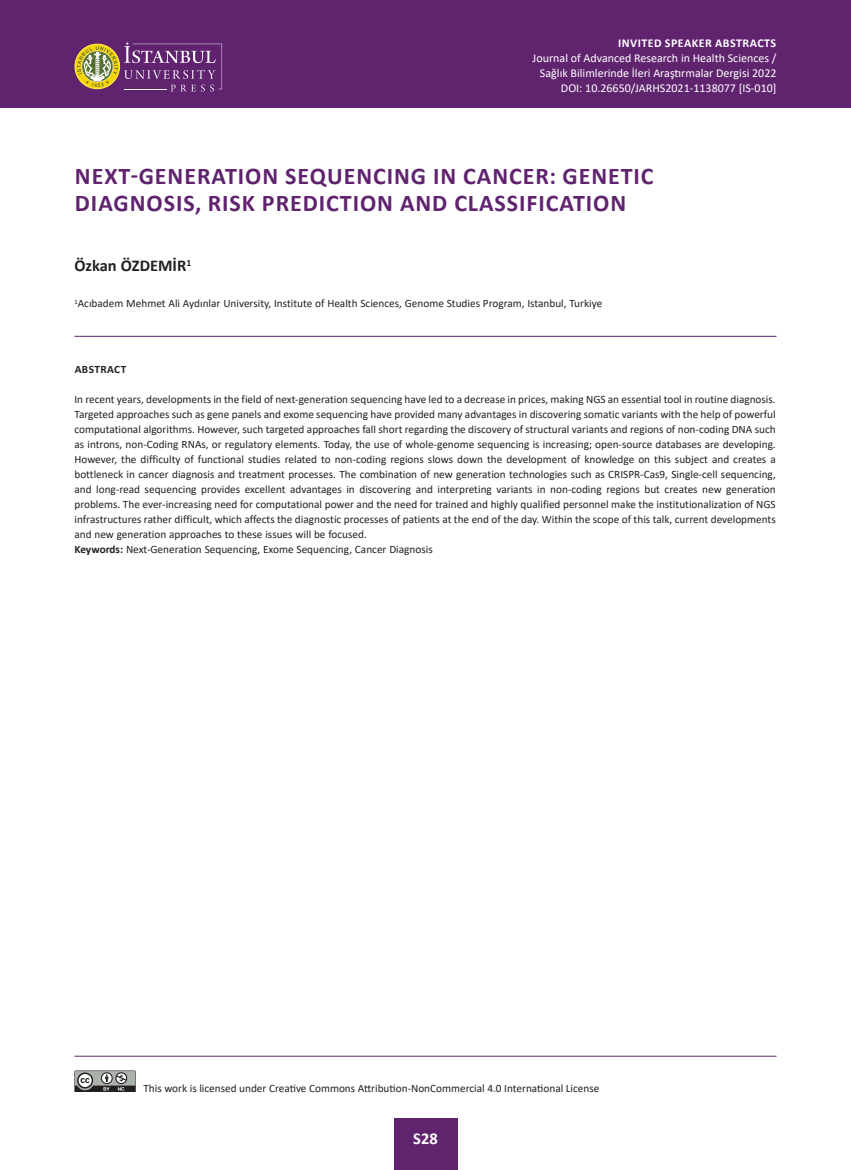
<style>
.page{position:relative;width:851px;height:1170px;background:#fff}
.page>*{position:absolute;margin:0;border:0;box-sizing:border-box;transform-origin:0 0}
.t1{font:700 24px/27px "Calibri";letter-spacing:.04em;color:#60246f}
.t2{font:700 16.5px "Calibri";color:#231f20}
.t3{font:700 16.5px "Calibri";color:#fff}
.t4{font:12px/15px "Calibri";color:#fff;text-align:right}
.t5{font:700 12px "Calibri";letter-spacing:.04em;color:#fff}
.t6{font:11.25px/15px "Calibri";color:#231f20}
.t7{font:700 11.25px "Calibri";letter-spacing:.04em;color:#231f20}
.s1{font-weight:700}
</style>
<div class="page">
<div style="left:393px;top:1118px;width:64px;height:51px;background:#60246f"></div>
<div style="left:0;top:0;width:850px;height:107px;background:#60246f"></div>
<hr style="left:74px;top:1055px;width:702px;height:1px;background:#60246f">
<svg style="left:74px;top:1070px;width:62px;height:21px"></svg>
<svg style="left:74px;top:43px;width:148px;height:49px"></svg>
<hr style="left:74px;top:336px;width:702px;height:1px;background:#60246f">
<p class="t5" style="left:618px;top:34px;width:160px">INVITED SPEAKER ABSTRACTS</p>
<p class="t4" style="left:532px;top:50px;width:245px">Journal of Advanced Research in Health Sciences /<br>Sağlık Bilimlerinde İleri Araştırmalar Dergisi 2022<br>DOI: 10.26650/JARHS2021-1138077 [IS-010]</p>
<h1 class="t1" style="left:75px;top:162px;width:580px">NEXT-GENERATION SEQUENCING IN CANCER: GENETIC<br>DIAGNOSIS, RISK PREDICTION AND CLASSIFICATION</h1>
<h2 class="t2" style="left:74px;top:254px;width:118px">Özkan ÖZDEMİR<sup>1</sup></h2>
<p class="t6" style="left:74px;top:296px;width:529px"><sup>1</sup>Acıbadem Mehmet Ali Aydınlar University, Institute of Health Sciences, Genome Studies Program, Istanbul, Turkiye</p>
<p class="t7" style="left:75px;top:361px;width:53px">ABSTRACT</p>
<p class="t6" style="left:74px;top:391px;width:702px">In recent years, developments in the field of next-generation sequencing have led to a decrease in prices, making NGS an essential tool in routine diagnosis.<br>Targeted approaches such as gene panels and exome sequencing have provided many advantages in discovering somatic variants with the help of powerful computational algorithms. However, such targeted approaches fall short regarding the discovery of structural variants and regions of non-coding DNA such as introns, non-Coding RNAs, or regulatory elements. Today, the use of whole-genome sequencing is increasing; open-source databases are developing.<br>However, the difficulty of functional studies related to non-coding regions slows down the development of knowledge on this subject and creates a bottleneck in cancer diagnosis and treatment processes. The combination of new generation technologies such as CRISPR-Cas9, Single-cell sequencing, and long-read sequencing provides excellent advantages in discovering and interpreting variants in non-coding regions but creates new generation problems. The ever-increasing need for computational power and the need for trained and highly qualified personnel make the institutionalization of NGS infrastructures rather difficult, which affects the diagnostic processes of patients at the end of the day. Within the scope of this talk, current developments and new generation approaches to these issues will be focused.<br><span class="s1">Keywords:</span> Next-Generation Sequencing, Exome Sequencing, Cancer Diagnosis</p>
<p class="t6" style="left:143px;top:1080px;width:457px">This work is licensed under Creative Commons Attribution-NonCommercial 4.0 International License</p>
<h2 class="t3" style="left:413px;top:1126px;width:26px">S28</h2>
</div>
